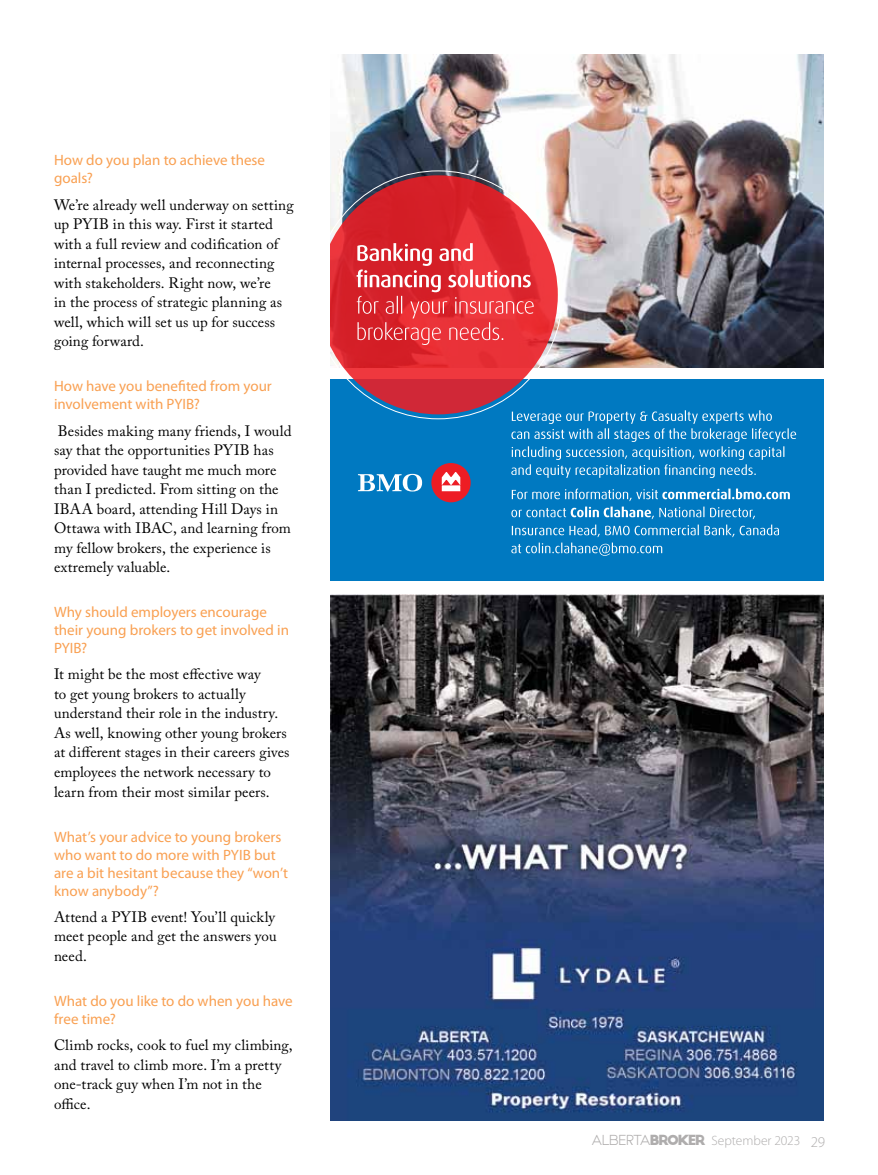
<style>
.page{position:relative;width:878px;height:1175px;background:#fff}
.page>*{position:absolute;margin:0;border:0;box-sizing:border-box;transform-origin:0 0}
.t1{font:15px/19.5px "Adobe Caslon Pro";letter-spacing:.005em;color:#000}
.t2{font:15px/18px "Myriad Pro";color:#f9a052}
.t3{font:300 13.5px "Myriad Pro";color:#afadad}
.s1{font-family:"Big John PRO";font-weight:400}
.s2{font-family:"Big John PRO";font-weight:700;font-size:13.65px}
.s3{font-size:15px}
</style>
<div class="page">
<img style="left:332px;top:54px;width:492px;height:314px">
<div style="left:331px;top:379px;width:493px;height:201px;background:#0079c1"></div>
<svg style="left:511px;top:488px;width:278px;height:68px"></svg>
<svg style="left:511px;top:410px;width:285px;height:68px"></svg>
<div style="left:431px;top:463px;width:39px;height:39px;background:#ed1d24;border-radius:50%"></div>
<svg style="left:358px;top:474px;width:64px;height:17px"></svg>
<svg style="left:442px;top:472px;width:18px;height:19px"></svg>
<svg style="left:332px;top:170px;width:230px;height:249px"></svg>
<svg style="left:331px;top:175px;width:227px;height:239px"></svg>
<svg style="left:356px;top:243px;width:177px;height:102px;background:#e44a50"></svg>
<img style="left:331px;top:594px;width:493px;height:526px">
<p class="t2" style="left:54px;top:151px;width:212px">How do you plan to achieve these goals?</p>
<p class="t1" style="left:54px;top:195px;width:241px">We’re already well underway on setting up PYIB in this way. First it started with a full review and codification of internal processes, and reconnecting with stakeholders. Right now, we’re<br>in the process of strategic planning as well, which will set us up for success going forward.</p>
<p class="t2" style="left:54px;top:377px;width:219px">How have you benefited from your involvement with PYIB?</p>
<p class="t1" style="left:54px;top:420px;width:239px">Besides making many friends, I would say that the opportunities PYIB has provided have taught me much more than I predicted. From sitting on the IBAA board, attending Hill Days in Ottawa with IBAC, and learning from my fellow brokers, the experience is extremely valuable.</p>
<p class="t2" style="left:54px;top:603px;width:236px">Why should employers encourage their young brokers to get involved in<br>PYIB?</p>
<p class="t1" style="left:54px;top:664px;width:237px">It might be the most effective way<br>to get young brokers to actually understand their role in the industry.<br>As well, knowing other young brokers at different stages in their careers gives employees the network necessary to learn from their most similar peers.</p>
<p class="t2" style="left:54px;top:827px;width:236px">What’s your advice to young brokers who want to do more with PYIB but are a bit hesitant because they “won’t know anybody”?</p>
<p class="t1" style="left:54px;top:906px;width:224px;text-align:justify">Attend a PYIB event! You’ll quickly meet people and get the answers you need.</p>
<p class="t2" style="left:54px;top:991px;width:240px">What do you like to do when you have free time?</p>
<p class="t1" style="left:54px;top:1035px;width:240px">Climb rocks, cook to fuel my climbing, and travel to climb more. I’m a pretty one-track guy when I’m not in the office.</p>
<p class="t3" style="left:591px;top:1132px;width:235px"><span class="s1">ALBERTA</span><span class="s2">bROKER</span> September 2023 <span class="s3">29</span></p>
</div>
